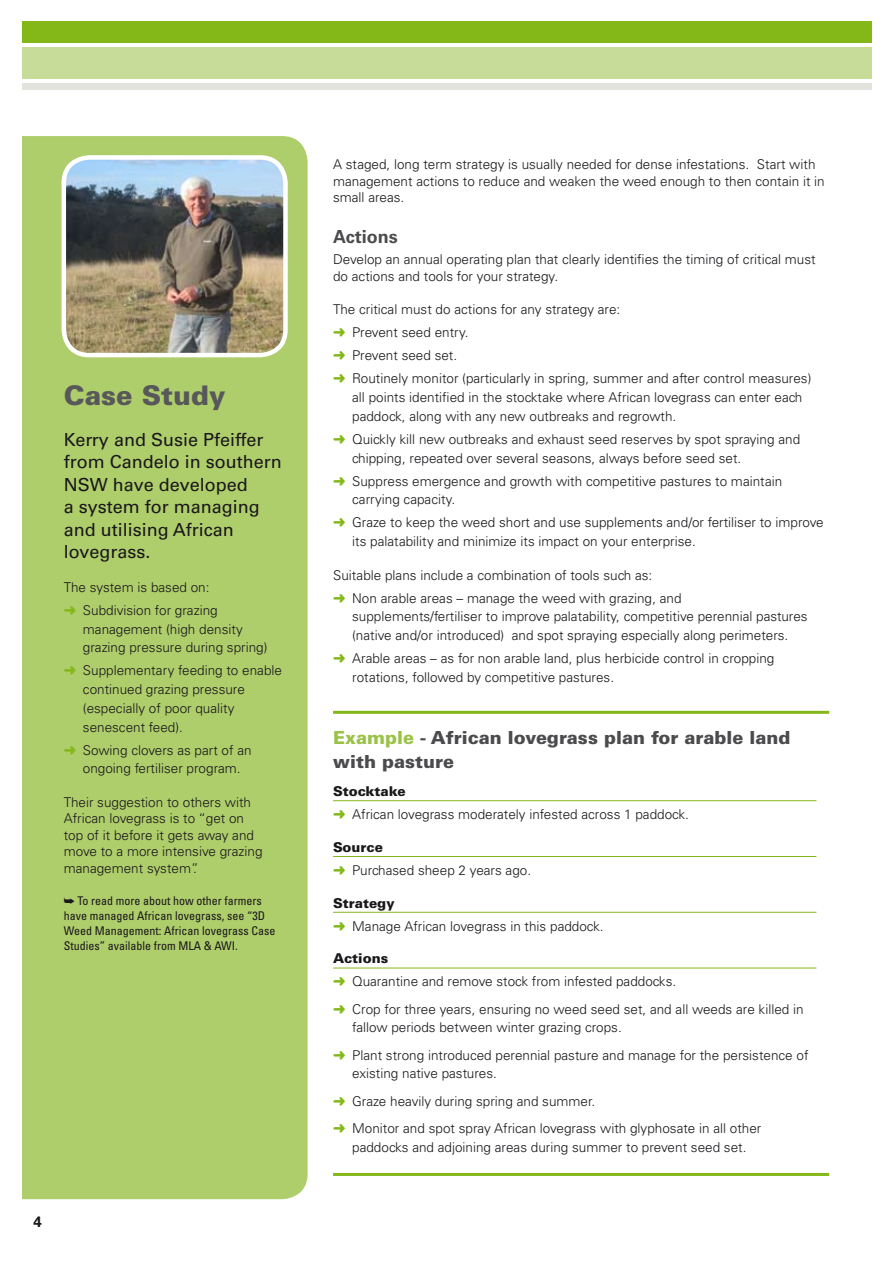
<style>
.page{position:relative;width:893px;height:1263px;background:#fff}
.page>*{position:absolute;margin:0;border:0;box-sizing:border-box;transform-origin:0 0}
.t1{font:900 27px "Univers";color:#58585a}
.t2{font:18px/22.5px "Univers";color:#1a171b}
.t3{font:900 18px/24px "Univers";color:#4b4b4d}
.t4{font:700 18px "Univers";color:#4b4b4d}
.t5{font:700 15px "Univers";color:#1a171b}
.t6{font:300 13.5px/18.8px "Univers";color:#1a171b}
.t7{font:condensed 12px/15px "Univers";color:#1a171b}
.s1{color:#84b819}
.s2{color:#9ac247}
.s3{font-weight:900}
</style>
<div class="page">
<div style="left:21px;top:21px;width:851px;height:21px;background:#84b819"></div>
<div style="left:21px;top:47px;width:851px;height:32px;background:#c7dc98"></div>
<div style="left:21px;top:83px;width:851px;height:7px;background:#e3e3dd"></div>
<hr style="left:333px;top:711px;width:496px;height:3px;background:#84b819">
<hr style="left:333px;top:800px;width:483px;height:1px;background:#84b819">
<hr style="left:333px;top:856px;width:483px;height:1px;background:#84b819">
<hr style="left:333px;top:912px;width:483px;height:1px;background:#84b819">
<hr style="left:333px;top:968px;width:483px;height:1px;background:#84b819">
<hr style="left:333px;top:1173px;width:496px;height:3px;background:#84b819">
<div style="left:22px;top:136px;width:286px;height:1063px;background:#aecd6b"></div>
<img style="left:64px;top:157px;width:221px;height:198px">
<div style="left:62px;top:155px;width:226px;height:202px;border:4px solid #fff;border-radius:26px"></div>
<h1 class="t1" style="left:64px;top:379px;width:163px">Case Study</h1>
<h2 class="t2" style="left:64px;top:428px;width:220px">Kerry and Susie Pfeiffer from Candelo in southern<br>NSW have developed<br>a system for managing and utilising African lovegrass.</h2>
<p class="t6" style="left:64px;top:576px;width:155px;line-height:23px">The system is based on: <span class="s1">➜</span> Subdivision for grazing</p>
<p class="t6" style="left:83px;top:619px;width:186px">management (high density grazing pressure during spring)</p>
<p class="t6" style="left:83px;top:661px;width:201px;text-indent:-19px"><span class="s1">➜</span> Supplementary feeding to enable continued grazing pressure (especially of poor quality senescent feed).</p>
<p class="t6" style="left:83px;top:740px;width:170px;text-indent:-19px"><span class="s1">➜</span> Sowing clovers as part of an ongoing fertiliser program.</p>
<p class="t6" style="left:64px;top:794px;width:200px;line-height:16.5px">Their suggestion to others with<br>African lovegrass is to “get on top of it before it gets away and move to a more intensive grazing management system”.</p>
<p class="t7" style="left:64px;top:893px;width:213px">➥ To read more about how other farmers have managed African lovegrass, see “3D Weed Management: African lovegrass Case Studies” available from MLA &amp; AWI.</p>
<p class="t5" style="left:34px;top:1213px;width:10px">4</p>
<p class="t6" style="left:333px;top:156px;width:493px;line-height:16.5px">A staged, long term strategy is usually needed for dense infestations. Start with management actions to reduce and weaken the weed enough to then contain it in small areas.</p>
<h2 class="t4" style="left:333px;top:227px;width:66px">Actions</h2>
<p class="t6" style="left:333px;top:251px;width:484px;line-height:16.5px">Develop an annual operating plan that clearly identifies the timing of critical must do actions and tools for your strategy.</p>
<p class="t6" style="left:333px;top:298px;width:480px;line-height:23px">The critical must do actions for any strategy are:<br><span class="s1">➜</span> Prevent seed entry.<br><span class="s1">➜</span> Prevent seed set.<br><span class="s1">➜</span> Routinely monitor (particularly in spring, summer and after control measures)</p>
<p class="t6" style="left:352px;top:388px;width:452px">all points identified in the stocktake where African lovegrass can enter each paddock, along with any new outbreaks and regrowth.</p>
<p class="t6" style="left:352px;top:430px;width:449px;text-indent:-19px"><span class="s1">➜</span> Quickly kill new outbreaks and exhaust seed reserves by spot spraying and chipping, repeated over several seasons, always before seed set.</p>
<p class="t6" style="left:352px;top:471px;width:432px;text-indent:-19px"><span class="s1">➜</span> Suppress emergence and growth with competitive pastures to maintain carrying capacity.</p>
<p class="t6" style="left:352px;top:513px;width:473px;text-indent:-19px"><span class="s1">➜</span> Graze to keep the weed short and use supplements and/or fertiliser to improve its palatability and minimize its impact on your enterprise.</p>
<p class="t6" style="left:333px;top:563px;width:350px;line-height:23px">Suitable plans include a combination of tools such as:<br><span class="s1">➜</span> Non arable areas – manage the weed with grazing, and</p>
<p class="t6" style="left:352px;top:607px;width:457px">supplements/fertiliser to improve palatability, competitive perennial pastures (native and/or introduced) and spot spraying especially along perimeters.</p>
<p class="t6" style="left:352px;top:649px;width:424px;text-indent:-19px"><span class="s1">➜</span> Arable areas – as for non arable land, plus herbicide control in cropping rotations, followed by competitive pastures.</p>
<h2 class="t3" style="left:333px;top:725px;width:459px"><span class="s2">Example</span> - African lovegrass plan for arable land with pasture</h2>
<p class="t6" style="left:333px;top:780px;width:357px;line-height:23px"><span class="s3">Stocktake<br></span><span class="s1">➜</span> African lovegrass moderately infested across 1 paddock.</p>
<p class="t6" style="left:333px;top:836px;width:199px;line-height:23px"><span class="s3">Source<br></span><span class="s1">➜</span> Purchased sheep 2 years ago.</p>
<p class="t6" style="left:333px;top:891px;width:272px;line-height:23px"><span class="s3">Strategy<br></span><span class="s1">➜</span> Manage African lovegrass in this paddock.</p>
<p class="t6" style="left:333px;top:947px;width:345px;line-height:23px"><span class="s3">Actions<br></span><span class="s1">➜</span> Quarantine and remove stock from infested paddocks.</p>
<p class="t6" style="left:352px;top:999px;width:453px;text-indent:-19px"><span class="s1">➜</span> Crop for three years, ensuring no weed seed set, and all weeds are killed in fallow periods between winter grazing crops.</p>
<p class="t6" style="left:352px;top:1045px;width:458px;text-indent:-19px"><span class="s1">➜</span> Plant strong introduced perennial pasture and manage for the persistence of existing native pastures.</p>
<p class="t6" style="left:333px;top:1087px;width:430px;line-height:27.3px"><span class="s1">➜</span> Graze heavily during spring and summer.<br><span class="s1">➜</span> Monitor and spot spray African lovegrass with glyphosate in all other</p>
<p class="t6" style="left:352px;top:1137px;width:396px">paddocks and adjoining areas during summer to prevent seed set.</p>
</div>
